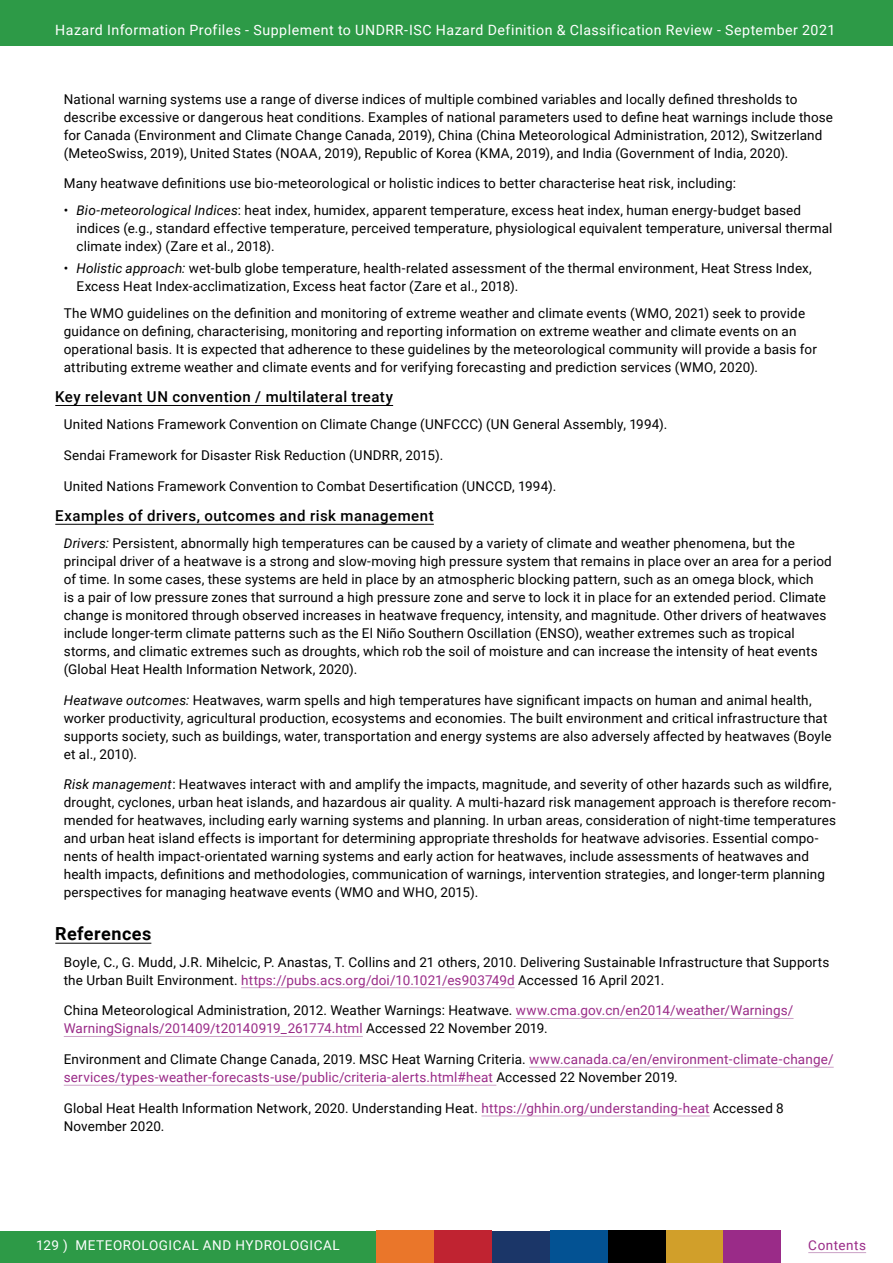
<style>
.page{position:relative;width:893px;height:1263px;background:#fff}
.page>*{position:absolute;margin:0;border:0;box-sizing:border-box;transform-origin:0 0}
.t1{font:700 18px "Roboto";letter-spacing:.025em;color:#000}
.t2{font:500 15px "Roboto";letter-spacing:.03em;color:#000}
.t3{font:14.1px "Roboto";letter-spacing:.035em;color:#fff}
.t4{font:13.5px/18px "Roboto";letter-spacing:.01em;color:#000}
.t5{font:13.5px/18px "Roboto";letter-spacing:.01em;color:#9a2b88}
.t6{font:13.5px "Roboto";letter-spacing:.04em;color:#fff}
.t7{font:13.5px "Roboto";letter-spacing:.04em;color:#9a2b88}
.s1{font-style:italic}
.s2{color:#9a2b88}
.s3{color:#000}
</style>
<div class="page">
<div style="left:0;top:1231px;width:376px;height:32px;background:#2d9a47"></div>
<div style="left:376px;top:1231px;width:58px;height:32px;background:#ea762a"></div>
<div style="left:492px;top:1231px;width:58px;height:32px;background:#1b3668"></div>
<div style="left:550px;top:1231px;width:58px;height:32px;background:#035293"></div>
<div style="left:665px;top:1231px;width:58px;height:32px;background:#d19f2a"></div>
<div style="left:434px;top:1231px;width:58px;height:32px;background:#c02331"></div>
<div style="left:608px;top:1231px;width:57px;height:32px;background:#000"></div>
<div style="left:723px;top:1231px;width:58px;height:32px;background:#9a2b88"></div>
<hr style="left:808px;top:1252px;width:58px;height:1px;background:#cba2c6">
<div style="left:0;top:0;width:893px;height:46px;background:#2d9a47"></div>
<hr style="left:55px;top:405px;width:338px;height:1px;background:#000">
<hr style="left:55px;top:524px;width:379px;height:1px;background:#000">
<hr style="left:55px;top:943px;width:96px;height:1px;background:#000">
<hr style="left:241px;top:987px;width:274px;height:1px;background:#cba2c6">
<hr style="left:516px;top:1018px;width:278px;height:1px;background:#cba2c6">
<hr style="left:64px;top:1036px;width:299px;height:1px;background:#cba2c6">
<hr style="left:529px;top:1067px;width:305px;height:1px;background:#cba2c6">
<hr style="left:64px;top:1085px;width:432px;height:1px;background:#cba2c6">
<hr style="left:481px;top:1116px;width:229px;height:1px;background:#cba2c6">
<p class="t3" style="left:55px;top:20px;width:782px">Hazard Information Profiles - Supplement to UNDRR-ISC Hazard Definition &amp; Classification Review - September 2021</p>
<p class="t4" style="left:64px;top:89px;width:771px">National warning systems use a range of diverse indices of multiple combined variables and locally defined thresholds to describe excessive or dangerous heat conditions. Examples of national parameters used to define heat warnings include those for Canada (Environment and Climate Change Canada, 2019), China (China Meteorological Administration, 2012), Switzerland (MeteoSwiss, 2019), United States (NOAA, 2019), Republic of Korea (KMA, 2019), and India (Government of India, 2020).</p>
<p class="t4" style="left:64px;top:174px;width:674px">Many heatwave definitions use bio-meteorological or holistic indices to better characterise heat risk, including:</p>
<p class="t4" style="left:77px;top:201px;width:757px;text-indent:-13px">• <span class="s1">Bio-meteorological Indices</span>: heat index, humidex, apparent temperature, excess heat index, human energy-budget based indices (e.g., standard effective temperature, perceived temperature, physiological equivalent temperature, universal thermal climate index) (Zare et al., 2018).</p>
<p class="t4" style="left:77px;top:259px;width:737px;text-indent:-13px">• <span class="s1">Holistic approach:</span> wet-bulb globe temperature, health-related assessment of the thermal environment, Heat Stress Index,<br>Excess Heat Index-acclimatization, Excess heat factor (Zare et al., 2018).</p>
<p class="t4" style="left:64px;top:303px;width:755px">The WMO guidelines on the definition and monitoring of extreme weather and climate events (WMO, 2021) seek to provide guidance on defining, characterising, monitoring and reporting information on extreme weather and climate events on an operational basis. It is expected that adherence to these guidelines by the meteorological community will provide a basis for attributing extreme weather and climate events and for verifying forecasting and prediction services (WMO, 2020).</p>
<p class="t2" style="left:55px;top:387px;width:339px">Key relevant UN convention / multilateral treaty</p>
<p class="t4" style="left:64px;top:415px;width:605px">United Nations Framework Convention on Climate Change (UNFCCC) (UN General Assembly, 1994).</p>
<p class="t4" style="left:64px;top:445px;width:381px">Sendai Framework for Disaster Risk Reduction (UNDRR, 2015).</p>
<p class="t4" style="left:64px;top:476px;width:494px">United Nations Framework Convention to Combat Desertification (UNCCD, 1994).</p>
<p class="t2" style="left:55px;top:505px;width:380px">Examples of drivers, outcomes and risk management</p>
<p class="t4" style="left:64px;top:533px;width:770px"><span class="s1">Drivers:</span> Persistent, abnormally high temperatures can be caused by a variety of climate and weather phenomena, but the principal driver of a heatwave is a strong and slow-moving high pressure system that remains in place over an area for a period of time. In some cases, these systems are held in place by an atmospheric blocking pattern, such as an omega block, which<br>is a pair of low pressure zones that surround a high pressure zone and serve to lock it in place for an extended period. Climate change is monitored through observed increases in heatwave frequency, intensity, and magnitude. Other drivers of heatwaves include longer-term climate patterns such as the El Niño Southern Oscillation (ENSO), weather extremes such as tropical storms, and climatic extremes such as droughts, which rob the soil of moisture and can increase the intensity of heat events (Global Heat Health Information Network, 2020).</p>
<p class="t4" style="left:64px;top:690px;width:769px"><span class="s1">Heatwave outcomes:</span> Heatwaves, warm spells and high temperatures have significant impacts on human and animal health, worker productivity, agricultural production, ecosystems and economies. The built environment and critical infrastructure that supports society, such as buildings, water, transportation and energy systems are also adversely affected by heatwaves (Boyle et al., 2010).</p>
<p class="t4" style="left:64px;top:775px;width:774px"><span class="s1">Risk management</span>: Heatwaves interact with and amplify the impacts, magnitude, and severity of other hazards such as wildfire, drought, cyclones, urban heat islands, and hazardous air quality. A multi-hazard risk management approach is therefore recom&shy;mended for heatwaves, including early warning systems and planning. In urban areas, consideration of night-time temperatures and urban heat island effects is important for determining appropriate thresholds for heatwave advisories. Essential compo&shy;nents of health impact-orientated warning systems and early action for heatwaves, include assessments of heatwaves and health impacts, definitions and methodologies, communication of warnings, intervention strategies, and longer-term planning perspectives for managing heatwave events (WMO and WHO, 2015).</p>
<h1 class="t1" style="left:55px;top:921px;width:98px">References</h1>
<p class="t4" style="left:64px;top:952px;width:767px">Boyle, C., G. Mudd, J.R. Mihelcic, P. Anastas, T. Collins and 21 others, 2010. Delivering Sustainable Infrastructure that Supports the Urban Built Environment. <span class="s2">https://pubs.acs.org/doi/10.1021/es903749d</span> Accessed 16 April 2021.</p>
<p class="t4" style="left:64px;top:1001px;width:731px">China Meteorological Administration, 2012. Weather Warnings: Heatwave. <span class="s2">www.cma.gov.cn/en2014/weather/Warnings/<br>WarningSignals/201409/t20140919_261774.html</span> Accessed 22 November 2019.</p>
<p class="t5" style="left:64px;top:1050px;width:771px"><span class="s3">Environment and Climate Change Canada, 2019. MSC Heat Warning Criteria.</span> www.canada.ca/en/environment-climate-change/ services/types-weather-forecasts-use/public/criteria-alerts.html#heat <span class="s3">Accessed 22 November 2019.</span></p>
<p class="t4" style="left:64px;top:1099px;width:722px">Global Heat Health Information Network, 2020. Understanding Heat. <span class="s2">https://ghhin.org/understanding-heat</span> Accessed 8<br>November 2020.</p>
<p class="t6" style="left:36px;top:1235px;width:305px">129 ) METEOROLOGICAL AND HYDROLOGICAL</p>
<p class="t7" style="left:808px;top:1235px;width:59px">Contents</p>
</div>
